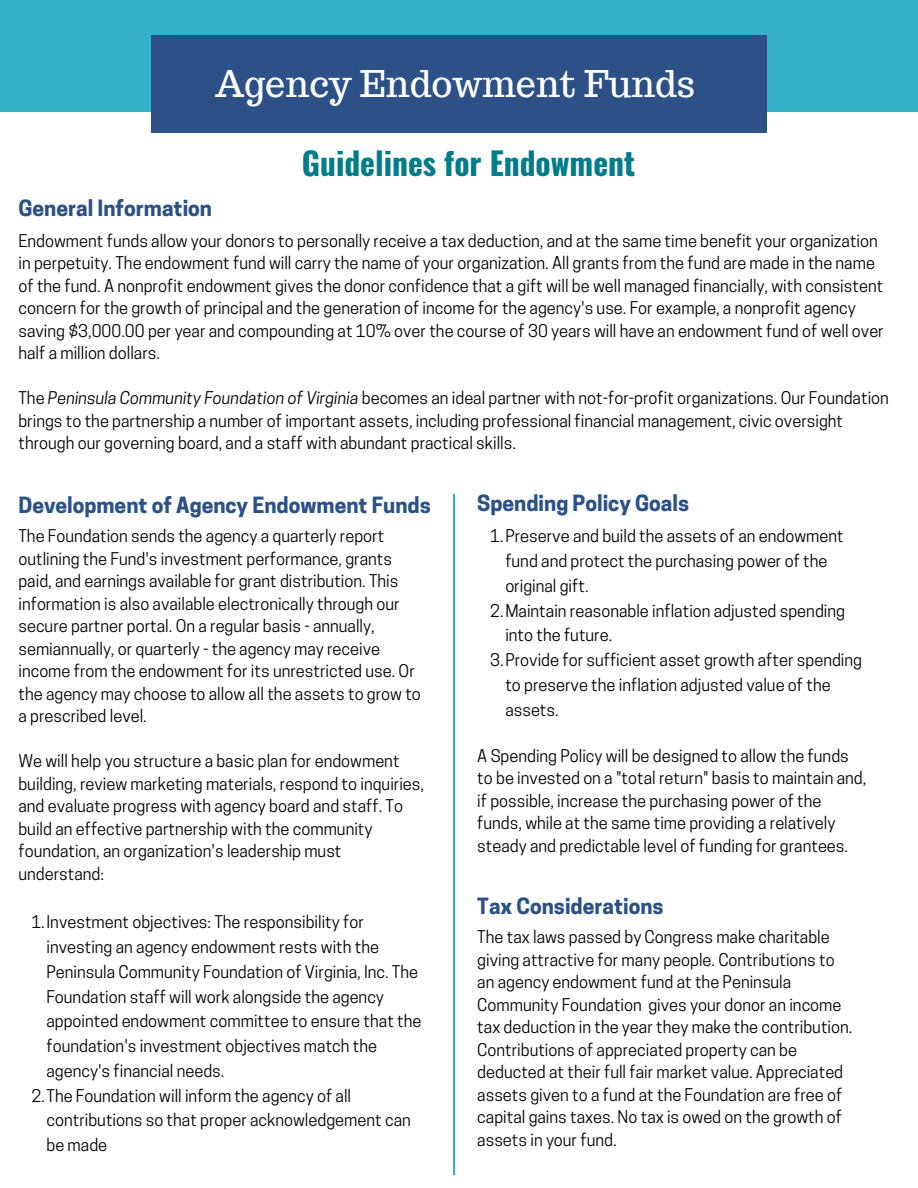
<style>
.page{position:relative;width:918px;height:1188px;background:#fff}
.page>*{position:absolute;margin:0;border:0;box-sizing:border-box;transform-origin:0 0}
.t1{font:36px "Trocchi";color:#fff}
.t2{font:700 31.5px "Oswald";color:#007d8a}
.t3{font:700 21px "Cooper Hewitt";color:#2b5187}
.t4{font:16.5px/22.5px "Cooper Hewitt";color:#000}
.s1{font-style:italic}
</style>
<div class="page">
<div style="left:0;top:0;width:918px;height:111px;background:#34b1c7"></div>
<div style="left:151px;top:35px;width:616px;height:98px;background:#2b5187"></div>
<hr style="left:454px;top:494px;width:1px;height:681px;background:#34b1c7">
<h1 class="t1" style="left:215px;top:61px;width:482px">Agency Endowment Funds</h1>
<p class="t3" style="left:18px;top:200px;width:195px">General Information</p>
<h2 class="t2" style="left:302px;top:138px;width:335px">Guidelines for Endowment</h2>
<p class="t4" style="left:18px;top:231px;width:867px">Endowment funds allow your donors to personally receive a tax deduction, and at the same time benefit your organization in perpetuity. The endowment fund will carry the name of your organization. All grants from the fund are made in the name of the fund. A nonprofit endowment gives the donor confidence that a gift will be well managed financially, with consistent concern for the growth of principal and the generation of income for the agency's use. For example, a nonprofit agency saving $3,000.00 per year and compounding at 10% over the course of 30 years will have an endowment fund of well over half a million dollars.</p>
<p class="t4" style="left:18px;top:389px;width:872px">The <span class="s1">Peninsula Community Foundation of Virginia</span> becomes an ideal partner with not-for-profit organizations. Our Foundation brings to the partnership a number of important assets, including professional financial management, civic oversight through our governing board, and a staff with abundant practical skills.</p>
<p class="t3" style="left:18px;top:497px;width:414px">Development of Agency Endowment Funds</p>
<p class="t4" style="left:18px;top:527px;width:404px">The Foundation sends the agency a quarterly report outlining the Fund's investment performance, grants paid, and earnings available for grant distribution. This information is also available electronically through our secure partner portal. On a regular basis - annually, semiannually, or quarterly - the agency may receive income from the endowment for its unrestricted use. Or the agency may choose to allow all the assets to grow to a prescribed level.</p>
<p class="t4" style="left:18px;top:752px;width:407px">We will help you structure a basic plan for endowment building, review marketing materials, respond to inquiries, and evaluate progress with agency board and staff. To build an effective partnership with the community foundation, an organization's leadership must understand:</p>
<p class="t4" style="left:31px;top:913px;width:334px">1.Investment objectives: The responsibility for</p>
<p class="t4" style="left:47px;top:938px;width:334px">investing an agency endowment rests with the</p>
<p class="t4" style="left:47px;top:962px;width:373px">Peninsula Community Foundation of Virginia, Inc. The</p>
<p class="t4" style="left:47px;top:987px;width:339px">Foundation staff will work alongside the agency</p>
<p class="t4" style="left:47px;top:1012px;width:376px">appointed endowment committee to ensure that the</p>
<p class="t4" style="left:47px;top:1037px;width:332px">foundation's investment objectives match the</p>
<p class="t4" style="left:47px;top:1061px;width:179px">agency's financial needs.</p>
<p class="t4" style="left:31px;top:1086px;width:321px">2.The Foundation will inform the agency of all</p>
<p class="t4" style="left:47px;top:1111px;width:366px">contributions so that proper acknowledgement can</p>
<p class="t4" style="left:47px;top:1136px;width:62px">be made</p>
<p class="t3" style="left:477px;top:495px;width:213px">Spending Policy Goals</p>
<p class="t4" style="left:490px;top:527px;width:355px">1.Preserve and build the assets of an endowment</p>
<p class="t4" style="left:505px;top:552px;width:324px">fund and protect the purchasing power of the</p>
<p class="t4" style="left:505px;top:576px;width:85px">original gift.</p>
<p class="t4" style="left:490px;top:601px;width:356px">2.Maintain reasonable inflation adjusted spending</p>
<p class="t4" style="left:505px;top:626px;width:108px">into the future.</p>
<p class="t4" style="left:490px;top:651px;width:373px">3.Provide for sufficient asset growth after spending</p>
<p class="t4" style="left:505px;top:675px;width:327px">to preserve the inflation adjusted value of the</p>
<p class="t4" style="left:505px;top:700px;width:55px">assets.</p>
<p class="t4" style="left:477px;top:746px;width:391px">A Spending Policy will be designed to allow the funds to be invested on a "total return" basis to maintain and, if possible, increase the purchasing power of the funds, while at the same time providing a relatively steady and predictable level of funding for grantees.</p>
<p class="t3" style="left:477px;top:898px;width:188px">Tax Considerations</p>
<p class="t4" style="left:477px;top:928px;width:377px">The tax laws passed by Congress make charitable giving attractive for many people. Contributions to an agency endowment fund at the Peninsula Community Foundation gives your donor an income tax deduction in the year they make the contribution.<br>Contributions of appreciated property can be deducted at their full fair market value. Appreciated assets given to a fund at the Foundation are free of capital gains taxes. No tax is owed on the growth of assets in your fund.</p>
</div>
